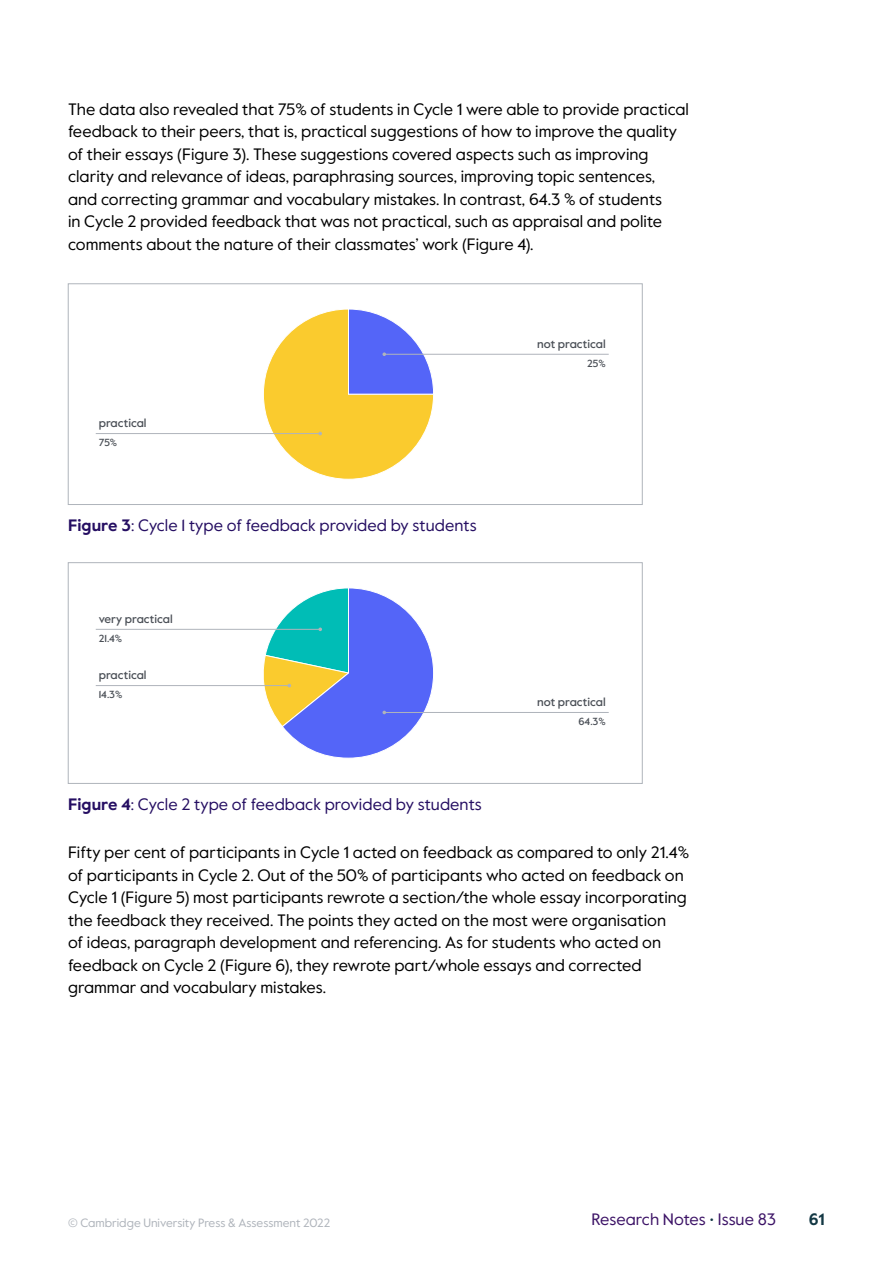
<style>
.page{position:relative;width:893px;height:1263px;background:#fff}
.page>*{position:absolute;margin:0;border:0;box-sizing:border-box;transform-origin:0 0}
.P_Body{font:16.5px/22.5px "Value Sans Pro";color:#000}
.Figure_caption_-_bel{font:16.5px "Value Sans Pro";letter-spacing:.005em;color:#250e62}
.t1{font:16.5px "Value Sans Pro";color:#3c1366}
.t2{font:700 16.5px "Value Sans Pro";color:#133844}
.t3{font:12px "Value Sans Pro";color:#afb4bb}
.image{font:500 11.7px "Value Sans Pro";color:#4b5057}
.image-2{font:500 10.35px "Value Sans Pro";color:#4b5057}
.s1{font-weight:700}
.s2{color:#133844}
</style>
<div class="page">
<hr style="left:384px;top:354px;width:225px;height:1px;background:#afb4bb">
<hr style="left:96px;top:433px;width:224px;height:1px;background:#afb4bb">
<svg style="left:263px;top:309px;width:171px;height:171px"></svg>
<div style="left:68px;top:284px;width:574px;height:221px;border:1px solid #afb4bb"></div>
<hr style="left:384px;top:712px;width:225px;height:1px;background:#afb4bb">
<hr style="left:96px;top:685px;width:193px;height:1px;background:#afb4bb">
<hr style="left:96px;top:629px;width:224px;height:1px;background:#afb4bb">
<svg style="left:260px;top:588px;width:174px;height:170px"></svg>
<div style="left:68px;top:562px;width:574px;height:222px;border:1px solid #afb4bb"></div>
<p class="P_Body" style="left:68px;top:98px;width:622px">The data also revealed that 75% of students in Cycle 1 were able to provide practical feedback to their peers, that is, practical suggestions of how to improve the quality of their essays (Figure 3). These suggestions covered aspects such as improving clarity and relevance of ideas, paraphrasing sources, improving topic sentences,<br>and correcting grammar and vocabulary mistakes. In contrast, 64.3 % of students<br>in Cycle 2 provided feedback that was not practical, such as appraisal and polite comments about the nature of their classmates’ work (Figure 4).</p>
<p class="image" style="left:537px;top:337px;width:70px">not practical</p>
<p class="image" style="left:99px;top:416px;width:49px">practical</p>
<p class="image-2" style="left:99px;top:436px;width:20px">75%</p>
<p class="Figure_caption_-_bel" style="left:68px;top:516px;width:410px"><span class="s1">Figure 3</span>: Cycle 1 type of feedback provided by students</p>
<p class="image" style="left:99px;top:612px;width:76px">very practical</p>
<p class="image-2" style="left:99px;top:632px;width:25px">21.4%</p>
<p class="image" style="left:99px;top:668px;width:49px">practical</p>
<p class="image-2" style="left:99px;top:688px;width:25px">14.3%</p>
<p class="image-2" style="left:587px;top:357px;width:20px">25%</p>
<p class="image" style="left:537px;top:695px;width:70px">not practical</p>
<p class="image-2" style="left:578px;top:715px;width:29px">64.3%</p>
<p class="Figure_caption_-_bel" style="left:68px;top:795px;width:415px"><span class="s1">Figure 4</span>: Cycle 2 type of feedback provided by students</p>
<p class="P_Body" style="left:68px;top:842px;width:623px">Fifty per cent of participants in Cycle 1 acted on feedback as compared to only 21.4% of participants in Cycle 2. Out of the 50% of participants who acted on feedback on Cycle 1 (Figure 5) most participants rewrote a section/the whole essay incorporating the feedback they received. The points they acted on the most were organisation<br>of ideas, paragraph development and referencing. As for students who acted on feedback on Cycle 2 (Figure 6), they rewrote part/whole essays and corrected grammar and vocabulary mistakes.</p>
<p class="t3" style="left:68px;top:1215px;width:264px">© Cambridge University Press &amp; Assessment 2022</p>
<p class="t1" style="left:592px;top:1209px;width:186px">Research Notes <span class="s2">•</span> Issue 83</p>
<p class="t2" style="left:809px;top:1209px;width:18px">61</p>
</div>
